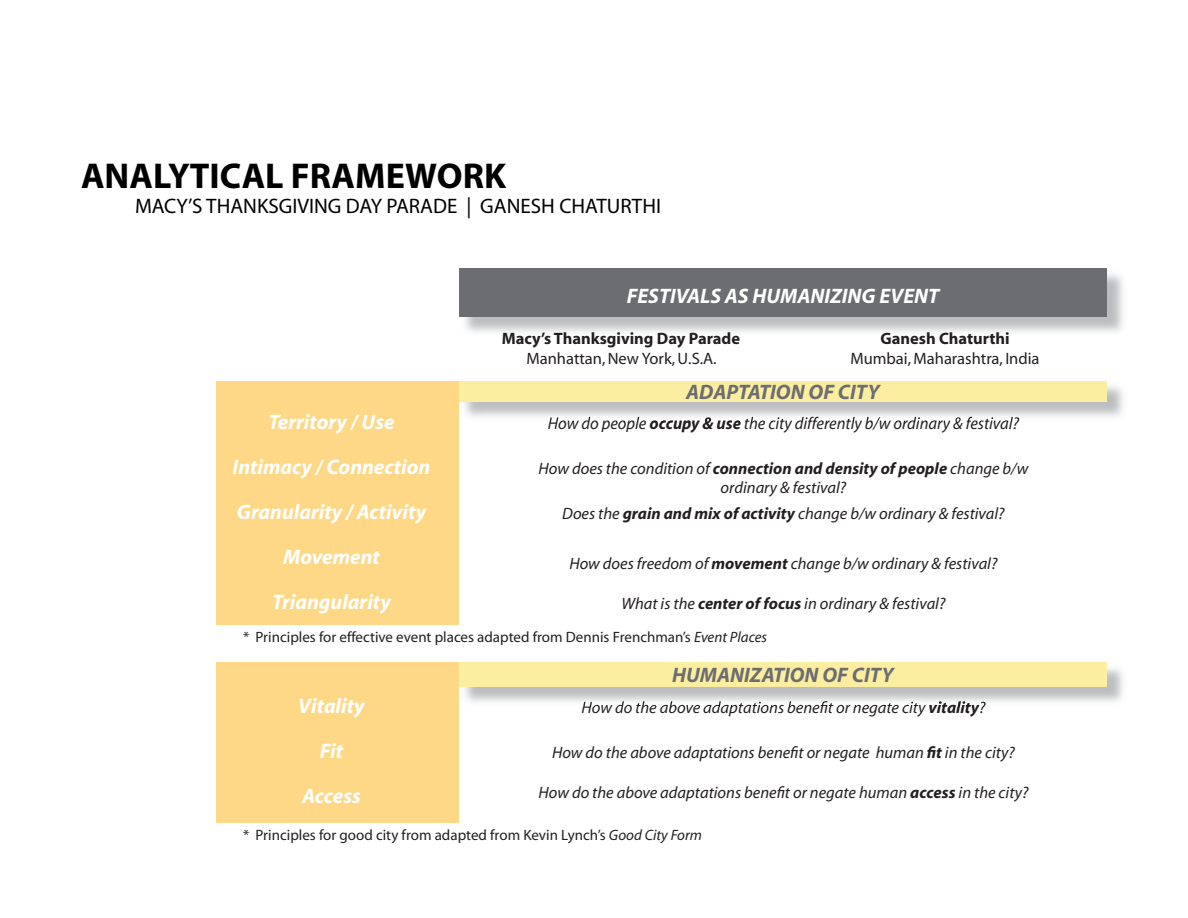
<style>
.page{position:relative;width:1188px;height:918px;background:#fff}
.page>*{position:absolute;margin:0;border:0;box-sizing:border-box;transform-origin:0 0}
.t1{font:700 36px "Myriad Pro";color:#000}
.t2{font:italic 700 21px/45px "Myriad";color:#fff;text-align:center}
.t3{font:21px "Myriad Pro";color:#000}
.t4{font:italic 700 21px "Myriad";color:#6c6d70}
.t5{font:italic 16.5px/19.8px "Myriad";color:#231f20;text-align:center}
.t6{font:16.5px "Myriad";color:#231f20}
.t7{font:700 16.5px "Myriad";color:#231f20}
.t8{font:15px "Myriad";color:#231f20}
.s1{font-weight:700}
.s2{font-style:italic}
</style>
<div class="page">
<div style="left:459px;top:268px;width:648px;height:49px;background:#6c6d70"></div>
<div style="left:216px;top:381px;width:243px;height:244px;background:#fed886"></div>
<img style="left:548px;top:417px;width:98px;height:5px">
<img style="left:650px;top:417px;width:91px;height:5px">
<img style="left:741px;top:417px;width:278px;height:5px">
<div style="left:459px;top:381px;width:648px;height:20px;background:#fbeea1"></div>
<div style="left:216px;top:662px;width:243px;height:161px;background:#fed886"></div>
<img style="left:582px;top:701px;width:344px;height:6px">
<img style="left:929px;top:701px;width:51px;height:6px">
<svg style="left:980px;top:702px;width:6px;height:5px"></svg>
<div style="left:459px;top:662px;width:648px;height:25px;background:#fbeea1"></div>
<p class="t1" style="left:81px;top:152px;width:427px">ANALYTICAL FRAMEWORK</p>
<p class="t3" style="left:135px;top:193px;width:528px">MACY’S THANKSGIVING DAY PARADE | GANESH CHATURTHI</p>
<p class="t2" style="left:627px;top:274px;width:314px">FESTIVALS AS HUMANIZING EVENT</p>
<p class="t7" style="left:502px;top:330px;width:240px">Macy’s Thanksgiving Day Parade</p>
<p class="t7" style="left:880px;top:330px;width:131px">Ganesh Chaturthi</p>
<p class="t6" style="left:526px;top:350px;width:192px">Manhattan, New York, U.S.A.</p>
<p class="t6" style="left:850px;top:350px;width:191px">Mumbai, Maharashtra, India</p>
<p class="t4" style="left:686px;top:381px;width:195px">ADAPTATION OF CITY</p>
<p class="t2" style="left:233px;top:400px;width:199px">Territory / Use<br>Intimacy / Connection<br>Granularity / Activity<br>Movement<br>Triangularity</p>
<p class="t5" style="left:548px;top:414px;width:473px">How do people <span class="s1">occupy &amp; use</span> the city differently b/w ordinary &amp; festival?</p>
<p class="t5" style="left:539px;top:459px;width:491px">How does the condition of <span class="s1">connection and density of people</span> change b/w ordinary &amp; festival?</p>
<p class="t5" style="left:562px;top:504px;width:444px">Does the <span class="s1">grain and mix of activity</span> change b/w ordinary &amp; festival?</p>
<p class="t5" style="left:569px;top:554px;width:429px">How does freedom of <span class="s1">movement</span> change b/w ordinary &amp; festival?</p>
<p class="t5" style="left:621px;top:594px;width:326px">What is the <span class="s1">center of focus</span> in ordinary &amp; festival?</p>
<p class="t8" style="left:243px;top:630px;width:526px">* Principles for effective event places adapted from Dennis Frenchman’s <span class="s2">Event Places</span></p>
<p class="t4" style="left:672px;top:665px;width:223px">HUMANIZATION OF CITY</p>
<p class="t2" style="left:298px;top:684px;width:68px">Vitality<br>Fit<br>Access</p>
<p class="t5" style="left:581px;top:698px;width:405px">How do the above adaptations benefit or negate city <span class="s1">vitality</span>?</p>
<p class="t5" style="left:552px;top:743px;width:464px">How do the above adaptations benefit or negate human <span class="s1">fit</span> in the city?</p>
<p class="t5" style="left:538px;top:783px;width:491px">How do the above adaptations benefit or negate human <span class="s1">access</span> in the city?</p>
<p class="t8" style="left:243px;top:827px;width:460px">* Principles for good city from adapted from Kevin Lynch’s <span class="s2">Good City Form</span></p>
</div>
